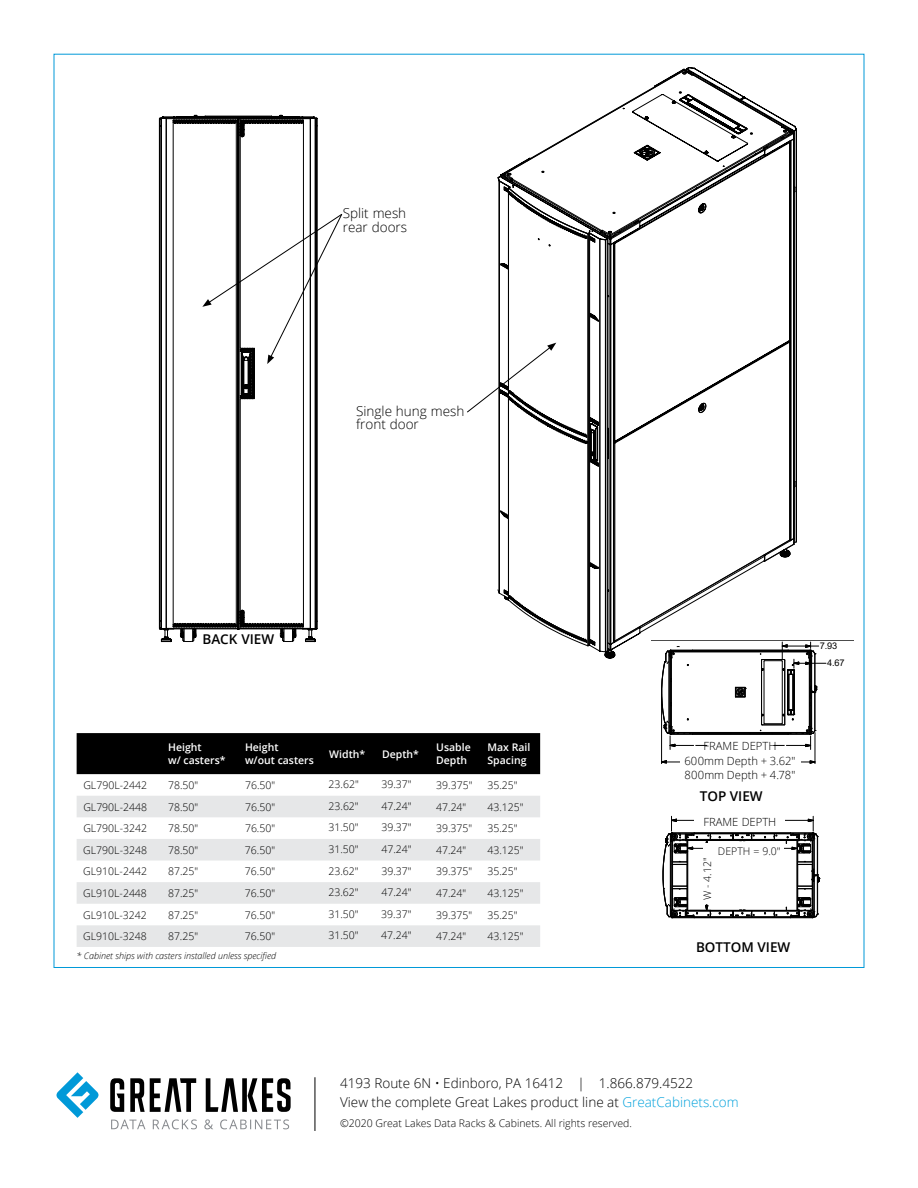
<style>
.page{position:relative;width:918px;height:1188px;background:#fff}
.page>*{position:absolute;margin:0;border:0;box-sizing:border-box;transform-origin:0 0}
.t1{font:300 13.5px/13.5px "Open Sans";color:#000}
.t2{font:600 13.5px "Open Sans";color:#000}
.t3{font:300 11.25px/15.6px "Open Sans";color:#000;text-align:center}
.t4{font:300 10.5px "Open Sans";color:#000}
.t5{font:600 10.5px/12.6px "Open Sans";color:#fff}
.t6{font:9.3px "Arial";letter-spacing:-.015em;color:#000}
.t7{font:9.15px "Arial";letter-spacing:-.015em;color:#000}
.t8{font:italic 300 9px "Open Sans";color:#000}
.s1{color:#00a1dc}
</style>
<div class="page">
<svg style="left:110px;top:1078px;width:181px;height:34px"></svg>
<svg style="left:111px;top:1119px;width:178px;height:10px"></svg>
<svg style="left:56px;top:1072px;width:43px;height:46px"></svg>
<hr style="left:315px;top:1077px;width:1px;height:54px;background:#000">
<svg style="left:500px;top:70px;width:294px;height:571px"></svg>
<svg style="left:545px;top:141px;width:245px;height:501px"></svg>
<svg style="left:545px;top:216px;width:231px;height:218px"></svg>
<svg style="left:159px;top:118px;width:183px;height:524px"></svg>
<div style="left:200px;top:632px;width:76px;height:17px;background:#fff"></div>
<svg style="left:662px;top:816px;width:159px;height:103px"></svg>
<div style="left:703px;top:843px;width:80px;height:15px;background:#fff"></div>
<div style="left:700px;top:854px;width:15px;height:50px;background:#fff"></div>
<div style="left:695px;top:813px;width:90px;height:18px;background:#fff"></div>
<svg style="left:651px;top:641px;width:176px;height:123px"></svg>
<div style="left:708px;top:740px;width:64px;height:11px;background:#fff"></div>
<div style="left:680px;top:755px;width:120px;height:31px;background:#fff"></div>
<div style="left:77px;top:733px;width:463px;height:41px;background:#000"></div>
<svg style="left:77px;top:796px;width:463px;height:151px;fill:#e6e7e8"></svg>
<p class="t1" style="left:343px;top:206px;width:66px">Split mesh rear doors</p>
<p class="t1" style="left:356px;top:404px;width:110px">Single hung mesh front door</p>
<p class="t2" style="left:202px;top:630px;width:73px">BACK VIEW</p>
<p class="t5" style="left:168px;top:741px;width:59px">Height<br>w/ casters*</p>
<p class="t5" style="left:245px;top:741px;width:70px">Height<br>w/out casters</p>
<p class="t5" style="left:329px;top:747px;width:37px">Width*</p>
<p class="t5" style="left:382px;top:747px;width:38px">Depth*</p>
<p class="t5" style="left:436px;top:741px;width:36px">Usable<br>Depth</p>
<p class="t5" style="left:488px;top:741px;width:44px">Max Rail<br>Spacing</p>
<p class="t4" style="left:83px;top:778px;width:65px">GL790L-2442</p>
<p class="t4" style="left:168px;top:778px;width:32px">78.50"</p>
<p class="t4" style="left:245px;top:778px;width:32px">76.50"</p>
<p class="t4" style="left:329px;top:777px;width:32px">23.62"</p>
<p class="t4" style="left:381px;top:777px;width:32px">39.37"</p>
<p class="t4" style="left:436px;top:778px;width:38px">39.375"</p>
<p class="t4" style="left:488px;top:778px;width:32px">35.25"</p>
<p class="t4" style="left:83px;top:800px;width:65px">GL790L-2448</p>
<p class="t4" style="left:168px;top:800px;width:32px">78.50"</p>
<p class="t4" style="left:245px;top:800px;width:32px">76.50"</p>
<p class="t4" style="left:329px;top:799px;width:32px">23.62"</p>
<p class="t4" style="left:381px;top:799px;width:32px">47.24"</p>
<p class="t4" style="left:436px;top:800px;width:32px">47.24"</p>
<p class="t4" style="left:487px;top:800px;width:38px">43.125"</p>
<p class="t4" style="left:83px;top:821px;width:65px">GL790L-3242</p>
<p class="t4" style="left:168px;top:821px;width:32px">78.50"</p>
<p class="t4" style="left:245px;top:821px;width:32px">76.50"</p>
<p class="t4" style="left:328px;top:820px;width:32px">31.50"</p>
<p class="t4" style="left:381px;top:820px;width:32px">39.37"</p>
<p class="t4" style="left:436px;top:821px;width:38px">39.375"</p>
<p class="t4" style="left:487px;top:821px;width:32px">35.25"</p>
<p class="t4" style="left:83px;top:843px;width:65px">GL790L-3248</p>
<p class="t4" style="left:168px;top:843px;width:32px">78.50"</p>
<p class="t4" style="left:245px;top:843px;width:32px">76.50"</p>
<p class="t4" style="left:328px;top:842px;width:32px">31.50"</p>
<p class="t4" style="left:381px;top:842px;width:32px">47.24"</p>
<p class="t4" style="left:436px;top:843px;width:32px">47.24"</p>
<p class="t4" style="left:487px;top:843px;width:38px">43.125"</p>
<p class="t4" style="left:83px;top:864px;width:65px">GL910L-2442</p>
<p class="t4" style="left:168px;top:864px;width:32px">87.25"</p>
<p class="t4" style="left:245px;top:864px;width:32px">76.50"</p>
<p class="t4" style="left:328px;top:864px;width:32px">23.62"</p>
<p class="t4" style="left:381px;top:864px;width:32px">39.37"</p>
<p class="t4" style="left:436px;top:864px;width:38px">39.375"</p>
<p class="t4" style="left:487px;top:864px;width:32px">35.25"</p>
<p class="t4" style="left:83px;top:886px;width:65px">GL910L-2448</p>
<p class="t4" style="left:168px;top:886px;width:32px">87.25"</p>
<p class="t4" style="left:245px;top:886px;width:32px">76.50"</p>
<p class="t4" style="left:328px;top:885px;width:32px">23.62"</p>
<p class="t4" style="left:381px;top:885px;width:32px">47.24"</p>
<p class="t4" style="left:436px;top:886px;width:32px">47.24"</p>
<p class="t4" style="left:487px;top:886px;width:38px">43.125"</p>
<p class="t4" style="left:83px;top:908px;width:65px">GL910L-3242</p>
<p class="t4" style="left:168px;top:908px;width:32px">87.25"</p>
<p class="t4" style="left:245px;top:908px;width:32px">76.50"</p>
<p class="t4" style="left:328px;top:907px;width:32px">31.50"</p>
<p class="t4" style="left:381px;top:907px;width:32px">39.37"</p>
<p class="t4" style="left:436px;top:908px;width:38px">39.375"</p>
<p class="t4" style="left:487px;top:908px;width:32px">35.25"</p>
<p class="t4" style="left:83px;top:929px;width:65px">GL910L-3248</p>
<p class="t4" style="left:168px;top:929px;width:32px">87.25"</p>
<p class="t4" style="left:245px;top:929px;width:32px">76.50"</p>
<p class="t4" style="left:328px;top:928px;width:32px">31.50"</p>
<p class="t4" style="left:381px;top:928px;width:32px">47.24"</p>
<p class="t4" style="left:436px;top:929px;width:32px">47.24"</p>
<p class="t4" style="left:487px;top:929px;width:38px">43.125"</p>
<p class="t8" style="left:77px;top:950px;width:201px">* Cabinet ships with casters installed unless specified</p>
<p class="t7" style="left:343px;top:882px;width:24px">18.31</p>
<p class="t7" style="left:820px;top:640px;width:19px">7.93</p>
<p class="t7" style="left:827px;top:657px;width:19px">4.67</p>
<p class="t3" style="left:684px;top:738px;width:113px">FRAME DEPTH<br>600mm Depth + 3.62"</p>
<p class="t3" style="left:685px;top:767px;width:112px">800mm Depth + 4.78"</p>
<p class="t7" style="left:708px;top:739px;width:67px">FRAME DEPTH</p>
<p class="t7" style="left:710px;top:756px;width:64px">DEPTH + 3.62"</p>
<p class="t2" style="left:700px;top:786px;width:64px">TOP VIEW</p>
<p class="t7" style="left:730px;top:794px;width:24px">29.00</p>
<p class="t6" style="left:704px;top:814px;width:67px">FRAME DEPTH</p>
<p class="t6" style="left:700px;top:900px;width:39px;rotate:-90deg">W - 4.12"</p>
<p class="t3" style="left:703px;top:814px;width:74px">FRAME DEPTH</p>
<p class="t6" style="left:721px;top:842px;width:57px">DEPTH - 9.0"</p>
<p class="t4" style="left:718px;top:844px;width:64px">DEPTH = 9.0"</p>
<p class="t4" style="left:700px;top:900px;width:44px;rotate:-90deg">W - 4.12"</p>
<p class="t2" style="left:696px;top:937px;width:96px">BOTTOM VIEW</p>
<p class="t1" style="left:340px;top:1073px;width:400px;line-height:19.5px">4193 Route 6N • Edinboro, PA 16412 | 1.866.879.4522<br>View the complete Great Lakes product line at <span class="s1">GreatCabinets.com</span></p>
<p class="t4" style="left:340px;top:1116px;width:293px">©2020 Great Lakes Data Racks &amp; Cabinets. All rights reserved.</p>
</div>
